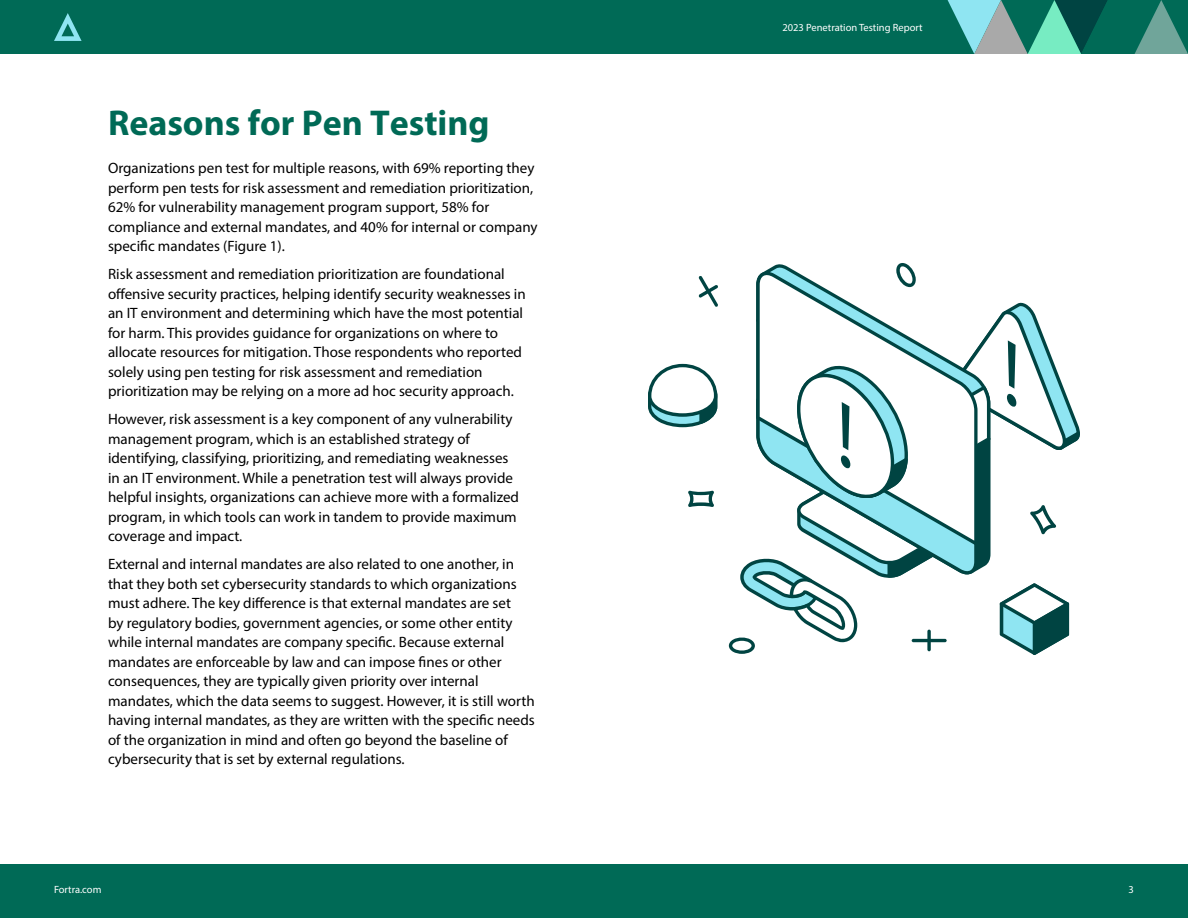
<style>
.page{position:relative;width:1188px;height:918px;background:#fff}
.page>*{position:absolute;margin:0;border:0;box-sizing:border-box;transform-origin:0 0}
.t1{font:700 36px "Myriad Pro";color:#006a56}
.t2{font:15px/19.5px "Myriad Pro";color:#000}
.t3{font:10.5px "Myriad Pro";color:#fff}
</style>
<div class="page">
<div style="left:0;top:864px;width:1188px;height:54px;background:#006a56"></div>
<div style="left:0;top:0;width:1188px;height:54px;background:#006a56"></div>
<svg style="left:54px;top:13px;width:28px;height:28px"></svg>
<svg style="left:948px;top:0;width:240px;height:54px"></svg>
<svg style="left:688px;top:491px;width:26px;height:16px"></svg>
<svg style="left:699px;top:276px;width:19px;height:31px"></svg>
<svg style="left:648px;top:364px;width:69px;height:63px"></svg>
<svg style="left:729px;top:263px;width:351px;height:392px"></svg>
<h1 class="t1" style="left:108px;top:99px;width:383px">Reasons for Pen Testing</h1>
<p class="t2" style="left:108px;top:158px;width:431px">Organizations pen test for multiple reasons, with 69% reporting they perform pen tests for risk assessment and remediation prioritization, 62% for vulnerability management program support, 58% for compliance and external mandates, and 40% for internal or company specific mandates (Figure 1).</p>
<p class="t2" style="left:108px;top:264px;width:419px">Risk assessment and remediation prioritization are foundational offensive security practices, helping identify security weaknesses in an IT environment and determining which have the most potential for harm. This provides guidance for organizations on where to allocate resources for mitigation. Those respondents who reported solely using pen testing for risk assessment and remediation prioritization may be relying on a more ad hoc security approach.</p>
<p class="t2" style="left:108px;top:409px;width:413px">However, risk assessment is a key component of any vulnerability management program, which is an established strategy of identifying, classifying, prioritizing, and remediating weaknesses in an IT environment. While a penetration test will always provide helpful insights, organizations can achieve more with a formalized program, in which tools can work in tandem to provide maximum coverage and impact.</p>
<p class="t2" style="left:108px;top:554px;width:428px">External and internal mandates are also related to one another, in that they both set cybersecurity standards to which organizations must adhere. The key difference is that external mandates are set<br>by regulatory bodies, government agencies, or some other entity while internal mandates are company specific. Because external mandates are enforceable by law and can impose fines or other consequences, they are typically given priority over internal mandates, which the data seems to suggest. However, it is still worth having internal mandates, as they are written with the specific needs of the organization in mind and often go beyond the baseline of cybersecurity that is set by external regulations.</p>
<p class="t3" style="left:782px;top:21px;width:142px">2023 Penetration Testing Report</p>
<p class="t3" style="left:54px;top:883px;width:49px">Fortra.com</p>
<p class="t3" style="left:1129px;top:883px;width:7px">3</p>
</div>
